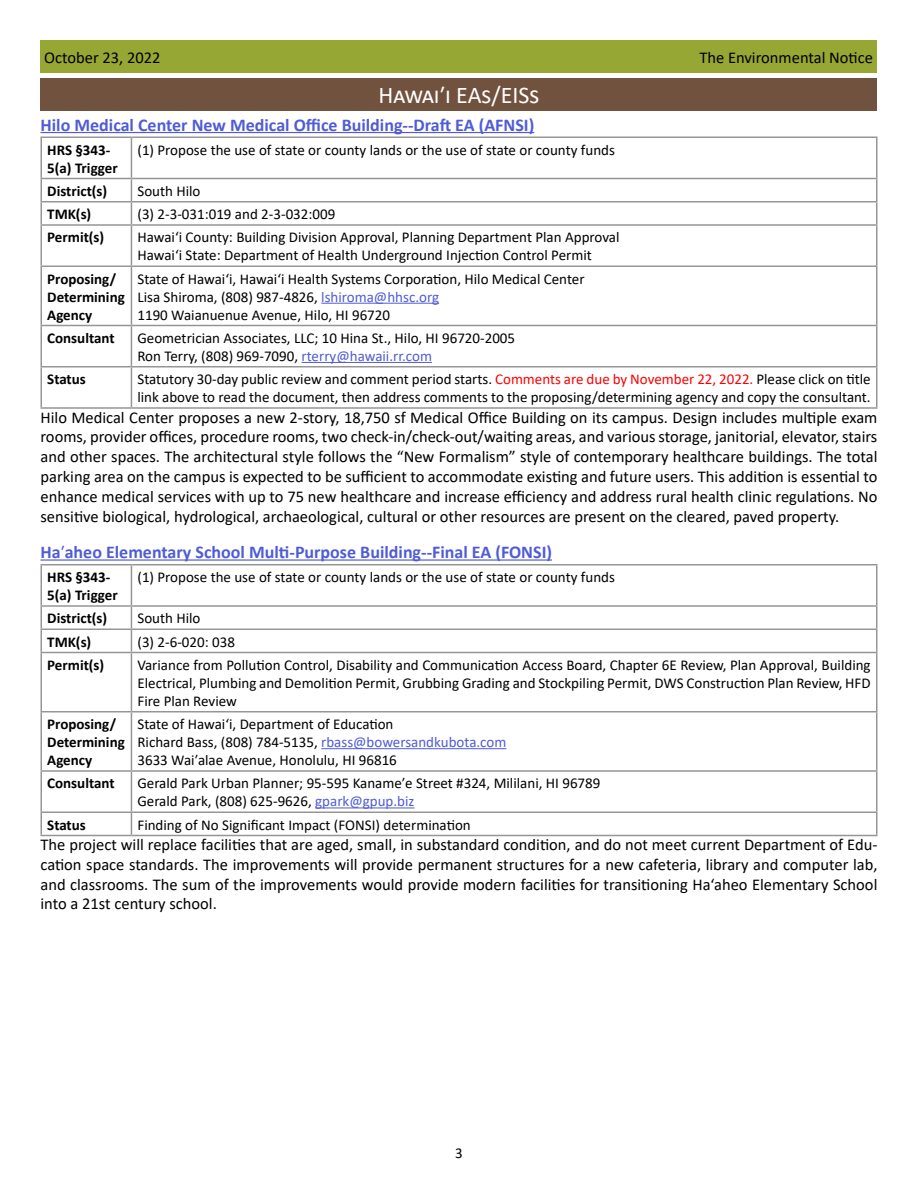
<style>
.page{position:relative;width:918px;height:1188px;background:#fff}
.page>*{position:absolute;margin:0;border:0;box-sizing:border-box;transform-origin:0 0}
.t1{font:24px "Calibri";color:#fff}
.t2{font:700 18px "Calibri";color:#4f5cd6}
.t3{font:16.5px/19.8px "Calibri";color:#000;text-align:justify}
.t4{font:15px/18px "Calibri";color:#000}
.t5{font:700 15px/18px "Calibri";color:#000}
.s1{color:#4f5cd6}
.s2{color:#f00}
.s3{font-weight:400}
</style>
<div class="page">
<div style="left:40px;top:40px;width:838px;height:33px;background:#96a733"></div>
<hr style="left:40px;top:132px;width:494px;height:1px;background:#4f5cd6">
<hr style="left:40px;top:136px;width:91px;height:2px;background:#969696">
<hr style="left:40px;top:138px;width:2px;height:40px;background:#969696">
<hr style="left:131px;top:136px;width:746px;height:2px;background:#969696">
<hr style="left:131px;top:138px;width:1px;height:40px;background:#969696">
<hr style="left:876px;top:138px;width:2px;height:40px;background:#969696">
<hr style="left:40px;top:178px;width:91px;height:1px;background:#969696">
<hr style="left:40px;top:179px;width:2px;height:22px;background:#969696">
<hr style="left:131px;top:178px;width:746px;height:1px;background:#969696">
<hr style="left:876px;top:179px;width:2px;height:22px;background:#969696">
<hr style="left:40px;top:201px;width:91px;height:1px;background:#969696">
<hr style="left:40px;top:202px;width:2px;height:22px;background:#969696">
<hr style="left:131px;top:201px;width:746px;height:1px;background:#969696">
<svg style="left:131px;top:179px;width:1px;height:45px"></svg>
<hr style="left:876px;top:202px;width:2px;height:22px;background:#969696">
<hr style="left:40px;top:224px;width:91px;height:2px;background:#969696">
<hr style="left:40px;top:226px;width:2px;height:40px;background:#969696">
<hr style="left:131px;top:224px;width:746px;height:2px;background:#969696">
<hr style="left:131px;top:226px;width:1px;height:40px;background:#969696">
<hr style="left:876px;top:226px;width:2px;height:40px;background:#969696">
<hr style="left:40px;top:266px;width:91px;height:1px;background:#969696">
<hr style="left:40px;top:267px;width:2px;height:58px;background:#969696">
<hr style="left:131px;top:266px;width:746px;height:1px;background:#969696">
<hr style="left:131px;top:267px;width:1px;height:58px;background:#969696">
<hr style="left:876px;top:267px;width:2px;height:58px;background:#969696">
<hr style="left:40px;top:325px;width:91px;height:1px;background:#969696">
<hr style="left:40px;top:326px;width:2px;height:40px;background:#969696">
<hr style="left:131px;top:325px;width:746px;height:1px;background:#969696">
<hr style="left:131px;top:326px;width:1px;height:40px;background:#969696">
<hr style="left:876px;top:326px;width:2px;height:40px;background:#969696">
<hr style="left:40px;top:366px;width:91px;height:2px;background:#969696">
<hr style="left:40px;top:368px;width:2px;height:39px;background:#969696">
<hr style="left:131px;top:366px;width:746px;height:2px;background:#969696">
<hr style="left:131px;top:368px;width:1px;height:39px;background:#969696">
<hr style="left:876px;top:368px;width:2px;height:39px;background:#969696">
<hr style="left:40px;top:407px;width:91px;height:2px;background:#969696">
<hr style="left:131px;top:407px;width:746px;height:2px;background:#969696">
<hr style="left:321px;top:303px;width:118px;height:1px;background:#4f5cd6">
<hr style="left:302px;top:362px;width:130px;height:1px;background:#4f5cd6">
<div style="left:40px;top:78px;width:838px;height:32px;background:#71523e"></div>
<hr style="left:40px;top:559px;width:512px;height:2px;background:#4f5cd6">
<hr style="left:40px;top:564px;width:91px;height:2px;background:#969696">
<hr style="left:40px;top:566px;width:2px;height:39px;background:#969696">
<hr style="left:131px;top:564px;width:746px;height:2px;background:#969696">
<hr style="left:131px;top:566px;width:1px;height:39px;background:#969696">
<hr style="left:876px;top:566px;width:2px;height:39px;background:#969696">
<hr style="left:40px;top:605px;width:91px;height:2px;background:#969696">
<hr style="left:40px;top:607px;width:2px;height:21px;background:#969696">
<hr style="left:131px;top:605px;width:746px;height:2px;background:#969696">
<hr style="left:876px;top:607px;width:2px;height:21px;background:#969696">
<hr style="left:40px;top:628px;width:91px;height:2px;background:#969696">
<hr style="left:40px;top:630px;width:2px;height:22px;background:#969696">
<hr style="left:131px;top:628px;width:746px;height:2px;background:#969696">
<svg style="left:131px;top:607px;width:1px;height:45px"></svg>
<hr style="left:876px;top:630px;width:2px;height:22px;background:#969696">
<hr style="left:40px;top:652px;width:91px;height:1px;background:#969696">
<hr style="left:40px;top:653px;width:2px;height:58px;background:#969696">
<hr style="left:131px;top:652px;width:746px;height:1px;background:#969696">
<hr style="left:131px;top:653px;width:1px;height:58px;background:#969696">
<hr style="left:876px;top:653px;width:2px;height:58px;background:#969696">
<hr style="left:40px;top:711px;width:91px;height:1px;background:#969696">
<hr style="left:40px;top:712px;width:2px;height:58px;background:#969696">
<hr style="left:131px;top:711px;width:746px;height:1px;background:#969696">
<hr style="left:131px;top:712px;width:1px;height:58px;background:#969696">
<hr style="left:876px;top:712px;width:2px;height:58px;background:#969696">
<hr style="left:40px;top:770px;width:91px;height:2px;background:#969696">
<hr style="left:40px;top:772px;width:2px;height:40px;background:#969696">
<hr style="left:131px;top:770px;width:746px;height:2px;background:#969696">
<hr style="left:131px;top:772px;width:1px;height:40px;background:#969696">
<hr style="left:876px;top:772px;width:2px;height:40px;background:#969696">
<hr style="left:40px;top:812px;width:91px;height:1px;background:#969696">
<hr style="left:40px;top:813px;width:2px;height:22px;background:#969696">
<hr style="left:131px;top:812px;width:746px;height:1px;background:#969696">
<svg style="left:131px;top:813px;width:1px;height:22px"></svg>
<hr style="left:876px;top:813px;width:2px;height:22px;background:#969696">
<hr style="left:40px;top:835px;width:91px;height:1px;background:#969696">
<hr style="left:131px;top:835px;width:746px;height:1px;background:#969696">
<hr style="left:321px;top:748px;width:185px;height:1px;background:#4f5cd6">
<hr style="left:315px;top:807px;width:100px;height:1px;background:#4f5cd6">
<p class="t3" style="left:44px;top:47px;width:118px">October 23, 2022</p>
<p class="t3" style="left:699px;top:47px;width:175px">The Environmental Notice</p>
<h1 class="t1" style="left:378px;top:79px;width:163px">Hawaiʹi EAs/EISs</h1>
<p class="t2" style="left:40px;top:112px;width:495px">Hilo Medical Center New Medical Office Building--Draft EA (AFNSI)</p>
<p class="t5" style="left:47px;top:140px;width:72px">HRS §343-<br>5(a) Trigger</p>
<p class="t4" style="left:137px;top:140px;width:479px">(1) Propose the use of state or county lands or the use of state or county funds</p>
<p class="t5" style="left:47px;top:182px;width:61px">District(s)</p>
<p class="t4" style="left:137px;top:181px;width:65px">South Hilo</p>
<p class="t5" style="left:47px;top:205px;width:46px">TMK(s)</p>
<p class="t4" style="left:137px;top:205px;width:199px">(3) 2-3-031:019 and 2-3-032:009</p>
<p class="t5" style="left:47px;top:228px;width:59px">Permit(s)</p>
<p class="t4" style="left:137px;top:228px;width:484px">Hawai‘i County: Building Division Approval, Planning Department Plan Approval<br>Hawai‘i State: Department of Health Underground Injection Control Permit</p>
<p class="t5" style="left:47px;top:269px;width:79px">Proposing/<br>Determining<br>Agency</p>
<p class="t4" style="left:137px;top:269px;width:449px">State of Hawai‘i, Hawai‘i Health Systems Corporation, Hilo Medical Center<br>Lisa Shiroma, (808) 987-4826, <span class="s1">lshiroma@hhsc.org<br></span>1190 Waianuenue Avenue, Hilo, HI 96720</p>
<p class="t5" style="left:47px;top:329px;width:69px">Consultant</p>
<p class="t4" style="left:137px;top:328px;width:379px">Geometrician Associates, LLC; 10 Hina St., Hilo, HI 96720-2005<br>Ron Terry, (808) 969-7090, <span class="s1">rterry@hawaii.rr.com</span></p>
<p class="t5" style="left:47px;top:370px;width:40px">Status</p>
<p class="t4" style="left:137px;top:370px;width:735px">Statutory 30-day public review and comment period starts. <span class="s2">Comments are due by November 22, 2022.</span> Please click on title link above to read the document, then address comments to the proposing/determining agency and copy the consultant.</p>
<p class="t3" style="left:40px;top:407px;width:839px">Hilo Medical Center proposes a new 2-story, 18,750 sf Medical Office Building on its campus. Design includes multiple exam rooms, provider offices, procedure rooms, two check-in/check-out/waiting areas, and various storage, janitorial, elevator, stairs and other spaces. The architectural style follows the “New Formalism” style of contemporary healthcare buildings. The total parking area on the campus is expected to be sufficient to accommodate existing and future users. This addition is essential to enhance medical services with up to 75 new healthcare and increase efficiency and address rural health clinic regulations. No sensitive biological, hydrological, archaeological, cultural or other resources are present on the cleared, paved property.</p>
<p class="t2" style="left:40px;top:539px;width:513px">Ha<span class="s3">ʹ</span>aheo Elementary School Multi-Purpose Building--Final EA (FONSI)</p>
<p class="t5" style="left:47px;top:568px;width:72px">HRS §343-<br>5(a) Trigger</p>
<p class="t4" style="left:137px;top:568px;width:479px">(1) Propose the use of state or county lands or the use of state or county funds</p>
<p class="t5" style="left:47px;top:609px;width:61px">District(s)</p>
<p class="t4" style="left:137px;top:609px;width:65px">South Hilo</p>
<p class="t5" style="left:47px;top:632px;width:46px">TMK(s)</p>
<p class="t4" style="left:137px;top:632px;width:99px">(3) 2-6-020: 038</p>
<p class="t5" style="left:47px;top:656px;width:59px">Permit(s)</p>
<p class="t4" style="left:137px;top:655px;width:735px;text-align:justify">Variance from Pollution Control, Disability and Communication Access Board, Chapter 6E Review, Plan Approval, Building Electrical, Plumbing and Demolition Permit, Grubbing Grading and Stockpiling Permit, DWS Construction Plan Review, HFD Fire Plan Review</p>
<p class="t5" style="left:47px;top:715px;width:79px">Proposing/<br>Determining<br>Agency</p>
<p class="t4" style="left:137px;top:715px;width:370px">State of Hawai‘i, Department of Education<br>Richard Bass, (808) 784-5135, <span class="s1">rbass@bowersandkubota.com<br></span>3633 Waiʹalae Avenue, Honolulu, HI 96816</p>
<p class="t5" style="left:47px;top:774px;width:69px">Consultant</p>
<p class="t4" style="left:137px;top:774px;width:465px">Gerald Park Urban Planner; 95-595 Kanameʹe Street #324, Mililani, HI 96789<br>Gerald Park, (808) 625-9626, <span class="s1">gpark@gpup.biz</span></p>
<p class="t5" style="left:47px;top:815px;width:40px">Status</p>
<p class="t4" style="left:137px;top:815px;width:335px">Finding of No Significant Impact (FONSI) determination</p>
<p class="t3" style="left:40px;top:834px;width:838px">The project will replace facilities that are aged, small, in substandard condition, and do not meet current Department of Edu&shy;cation space standards. The improvements will provide permanent structures for a new cafeteria, library and computer lab, and classrooms. The sum of the improvements would provide modern facilities for transitioning Ha‘aheo Elementary School into a 21st century school.</p>
<p class="t4" style="left:455px;top:1144px;width:9px">3</p>
</div>
